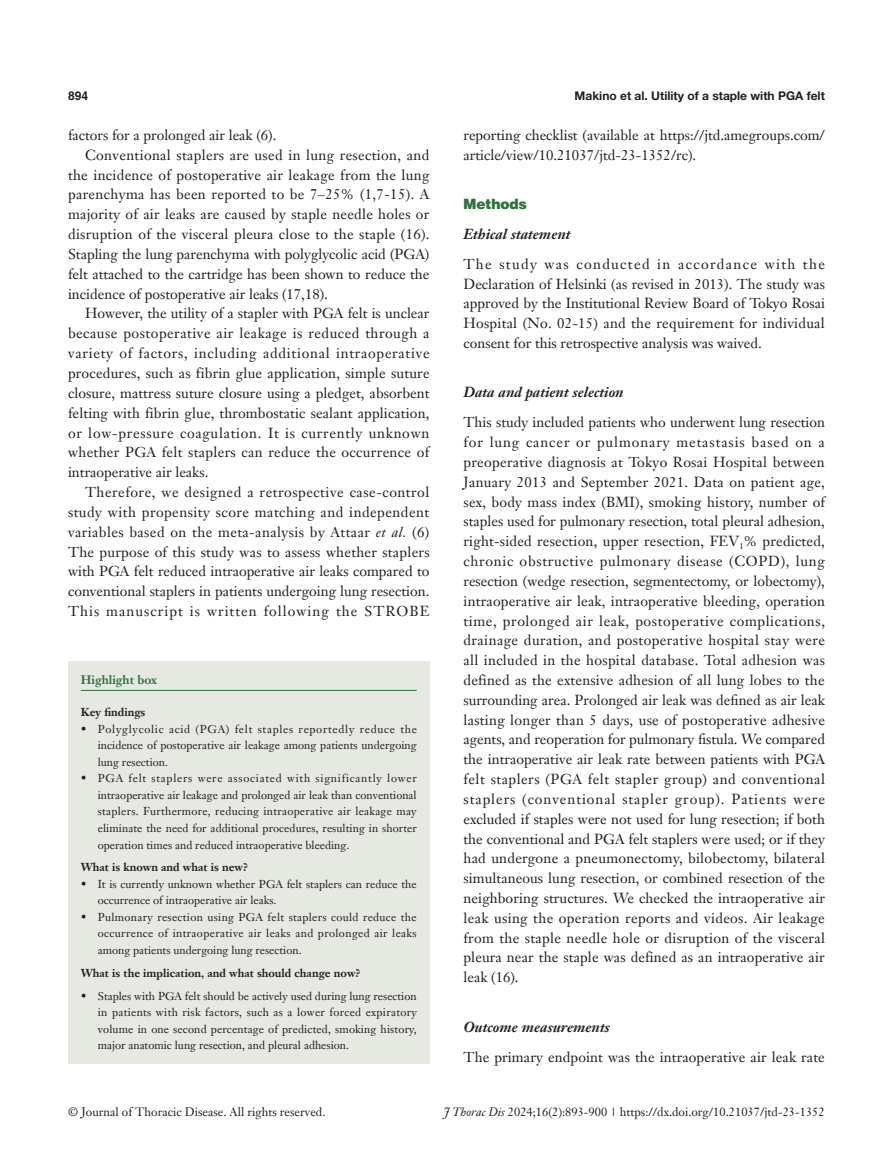
<style>
.page{position:relative;width:893px;height:1170px;background:#fff}
.page>*{position:absolute;margin:0;border:0;box-sizing:border-box;transform-origin:0 0}
.t1{font:14.25px/19.8px "Janson Text LT";color:#231f20;text-align:justify}
._2ji-6_5{font:italic 700 14.25px "Janson Text LT";color:#231f20}
._2ji-zhengti{font:italic 700 14.25px "Janson Text LT";color:#231f20}
._1ji-zhengti{font:900 14.25px "Helvetica";color:#30703e}
.t2{font:12px "Janson Text LT";color:#231f20}
.t3{font:700 12px "Helvetica Neue LT Pro";color:#231f20}
.Cite{font:700 12px "Janson Text LT";color:#30703e}
.t4{font:700 12px "Helvetica";color:#231f20}
.Cite-2{font:11.25px/16.5px "Janson Text LT";color:#231f20;text-align:justify}
.Cite-3{font:700 11.25px "Janson Text LT";color:#231f20}
.s1{font-style:italic}
</style>
<div class="page">
<div style="left:68px;top:661px;width:361px;height:402px;background:#e5e9e1"></div>
<hr style="left:81px;top:690px;width:336px;height:1px;background:#30703e">
<p class="t4" style="left:68px;top:88px;width:22px">894</p>
<p class="t3" style="left:575px;top:88px;width:252px">Makino et al. Utility of a staple with PGA felt</p>
<p class="t1" style="left:68px;top:125px;width:210px">factors for a prolonged air leak (6).</p>
<p class="t1" style="left:68px;top:145px;width:363px;text-indent:17px">Conventional staplers are used in lung resection, and the incidence of postoperative air leakage from the lung parenchyma has been reported to be 7–25% (1,7-15). A majority of air leaks are caused by staple needle holes or disruption of the visceral pleura close to the staple (16).<br>Stapling the lung parenchyma with polyglycolic acid (PGA) felt attached to the cartridge has been shown to reduce the incidence of postoperative air leaks (17,18).</p>
<p class="t1" style="left:68px;top:303px;width:363px;text-indent:17px">However, the utility of a stapler with PGA felt is unclear because postoperative air leakage is reduced through a variety of factors, including additional intraoperative procedures, such as fibrin glue application, simple suture closure, mattress suture closure using a pledget, absorbent felting with fibrin glue, thrombostatic sealant application, or low-pressure coagulation. It is currently unknown whether PGA felt staplers can reduce the occurrence of intraoperative air leaks.</p>
<p class="t1" style="left:68px;top:482px;width:363px;text-indent:17px">Therefore, we designed a retrospective case-control study with propensity score matching and independent variables based on the meta-analysis by Attaar <span class="s1">et al.</span> (6)<br>The purpose of this study was to assess whether staplers with PGA felt reduced intraoperative air leaks compared to conventional staplers in patients undergoing lung resection.<br>This manuscript is written following the STROBE</p>
<p class="Cite" style="left:81px;top:672px;width:78px">Highlight box</p>
<p class="Cite-3" style="left:81px;top:705px;width:66px">Key findings</p>
<p class="Cite-2" style="left:98px;top:720px;width:321px;text-indent:-17px">• Polyglycolic acid (PGA) felt staples reportedly reduce the incidence of postoperative air leakage among patients undergoing lung resection.</p>
<p class="Cite-2" style="left:98px;top:770px;width:321px;text-indent:-17px">• PGA felt staplers were associated with significantly lower intraoperative air leakage and prolonged air leak than conventional staplers. Furthermore, reducing intraoperative air leakage may eliminate the need for additional procedures, resulting in shorter operation times and reduced intraoperative bleeding.</p>
<p class="Cite-3" style="left:81px;top:860px;width:169px">What is known and what is new?</p>
<p class="Cite-2" style="left:98px;top:875px;width:320px;text-indent:-17px">• It is currently unknown whether PGA felt staplers can reduce the occurrence of intraoperative air leaks.</p>
<p class="Cite-2" style="left:98px;top:908px;width:320px;text-indent:-17px">• Pulmonary resection using PGA felt staplers could reduce the occurrence of intraoperative air leaks and prolonged air leaks among patients undergoing lung resection.</p>
<p class="Cite-3" style="left:81px;top:965px;width:281px">What is the implication, and what should change now?</p>
<p class="Cite-2" style="left:98px;top:987px;width:321px;text-indent:-17px">• Staples with PGA felt should be actively used during lung resection in patients with risk factors, such as a lower forced expiratory volume in one second percentage of predicted, smoking history, major anatomic lung resection, and pleural adhesion.</p>
<p class="t1" style="left:463px;top:125px;width:363px">reporting checklist (available at https://jtd.amegroups.com/ article/view/10.21037/jtd-23-1352/rc).</p>
<p class="_1ji-zhengti" style="left:463px;top:195px;width:65px">Methods</p>
<p class="_2ji-zhengti" style="left:463px;top:225px;width:109px">Ethical statement</p>
<p class="t1" style="left:463px;top:254px;width:363px">The study was conducted in accordance with the Declaration of Helsinki (as revised in 2013). The study was approved by the Institutional Review Board of Tokyo Rosai Hospital (No. 02-15) and the requirement for individual consent for this retrospective analysis was waived.</p>
<p class="_2ji-6_5" style="left:463px;top:383px;width:162px">Data and patient selection</p>
<p class="t1" style="left:463px;top:412px;width:363px">This study included patients who underwent lung resection for lung cancer or pulmonary metastasis based on a preoperative diagnosis at Tokyo Rosai Hospital between January 2013 and September 2021. Data on patient age, sex, body mass index (BMI), smoking history, number of staples used for pulmonary resection, total pleural adhesion, right-sided resection, upper resection, FEV<sub>1</sub>% predicted, chronic obstructive pulmonary disease (COPD), lung resection (wedge resection, segmentectomy, or lobectomy), intraoperative air leak, intraoperative bleeding, operation time, prolonged air leak, postoperative complications, drainage duration, and postoperative hospital stay were all included in the hospital database. Total adhesion was defined as the extensive adhesion of all lung lobes to the surrounding area. Prolonged air leak was defined as air leak lasting longer than 5 days, use of postoperative adhesive agents, and reoperation for pulmonary fistula. We compared the intraoperative air leak rate between patients with PGA felt staplers (PGA felt stapler group) and conventional staplers (conventional stapler group). Patients were excluded if staples were not used for lung resection; if both the conventional and PGA felt staplers were used; or if they had undergone a pneumonectomy, bilobectomy, bilateral simultaneous lung resection, or combined resection of the neighboring structures. We checked the intraoperative air leak using the operation reports and videos. Air leakage from the staple needle hole or disruption of the visceral pleura near the staple was defined as an intraoperative air leak (16).</p>
<p class="_2ji-6_5" style="left:463px;top:1017px;width:148px">Outcome measurements</p>
<p class="t1" style="left:463px;top:1046px;width:363px">The primary endpoint was the intraoperative air leak rate</p>
<p class="t2" style="left:68px;top:1104px;width:259px">© Journal of Thoracic Disease. All rights reserved.</p>
<p class="t2" style="left:444px;top:1104px;width:382px"><span class="s1">J Thorac Dis</span> 2024;16(2):893-900 | https://dx.doi.org/10.21037/jtd-23-1352</p>
</div>
